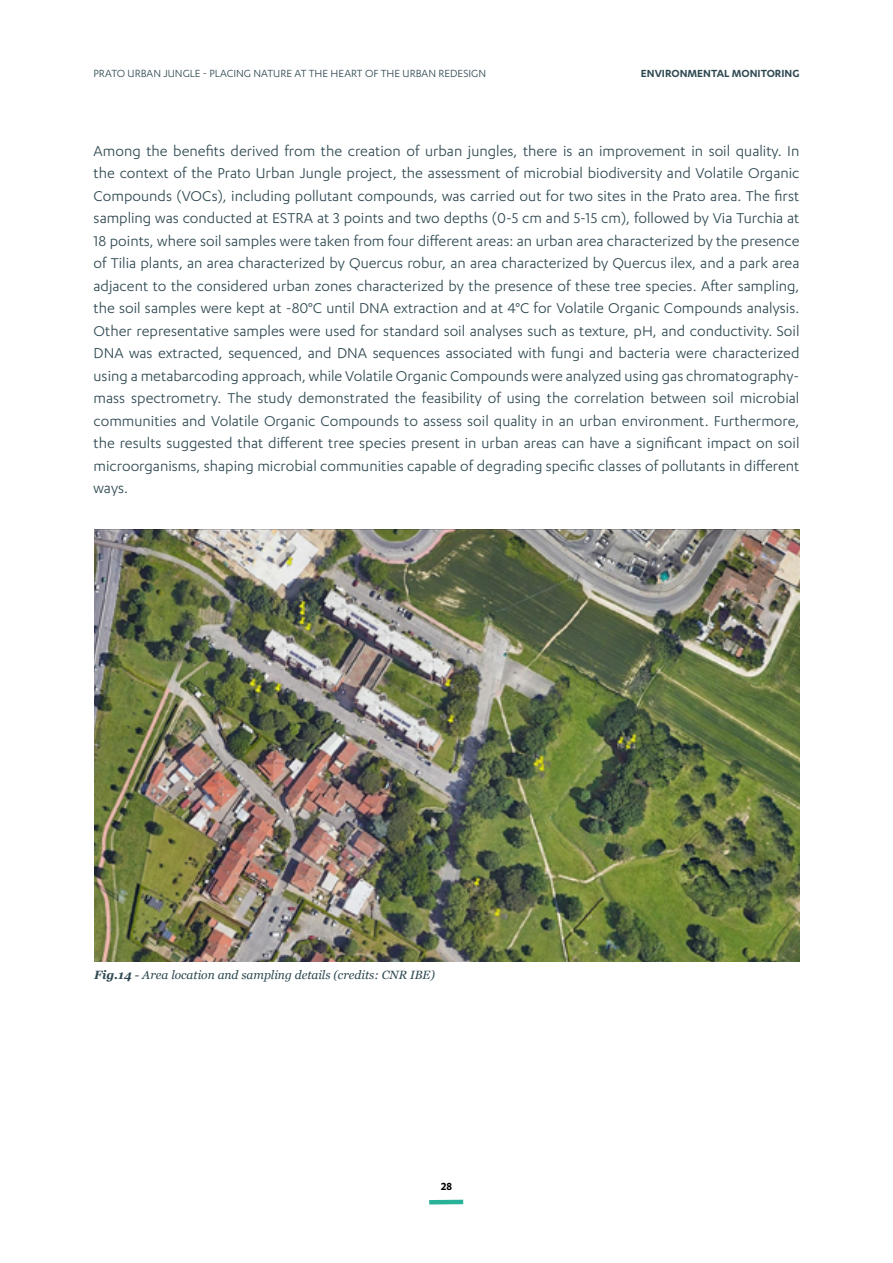
<style>
.page{position:relative;width:893px;height:1263px;background:#fff}
.page>*{position:absolute;margin:0;border:0;box-sizing:border-box;transform-origin:0 0}
.t1{font:16.5px/22.5px "Karbon";color:#2e4851;text-align:justify}
.t2{font:12px "Karbon";color:#2e4851}
.t3{font:italic 12px "Georgia";color:#2e4851}
.t4{font:600 12px "Karbon";color:#2e4851}
.t5{font:600 12px "Karbon";color:#000}
.s1{font-weight:700}
</style>
<div class="page">
<hr style="left:429px;top:1200px;width:34px;height:4px;background:#2ab19a">
<img style="left:95px;top:529px;width:704px;height:432px">
<p class="t2" style="left:94px;top:67px;width:394px">PRATO URBAN JUNGLE - PLACING NATURE AT THE HEART OF THE URBAN REDESIGN</p>
<p class="t4" style="left:641px;top:66px;width:160px">ENVIRONMENTAL MONITORING</p>
<p class="t1" style="left:94px;top:139px;width:707px">Among the benefits derived from the creation of urban jungles, there is an improvement in soil quality. In the context of the Prato Urban Jungle project, the assessment of microbial biodiversity and Volatile Organic Compounds (VOCs), including pollutant compounds, was carried out for two sites in the Prato area. The first sampling was conducted at ESTRA at 3 points and two depths (0-5 cm and 5-15 cm), followed by Via Turchia at 18 points, where soil samples were taken from four different areas: an urban area characterized by the presence of Tilia plants, an area characterized by Quercus robur, an area characterized by Quercus ilex, and a park area adjacent to the considered urban zones characterized by the presence of these tree species. After sampling, the soil samples were kept at -80°C until DNA extraction and at 4°C for Volatile Organic Compounds analysis.<br>Other representative samples were used for standard soil analyses such as texture, pH, and conductivity. Soil DNA was extracted, sequenced, and DNA sequences associated with fungi and bacteria were characterized using a metabarcoding approach, while Volatile Organic Compounds were analyzed using gas chromatography&shy;mass spectrometry. The study demonstrated the feasibility of using the correlation between soil microbial communities and Volatile Organic Compounds to assess soil quality in an urban environment. Furthermore, the results suggested that different tree species present in urban areas can have a significant impact on soil microorganisms, shaping microbial communities capable of degrading specific classes of pollutants in different ways.</p>
<p class="t3" style="left:94px;top:967px;width:342px"><span class="s1">Fig.14</span> - Area location and sampling details (credits: CNR IBE)</p>
<p class="t5" style="left:441px;top:1179px;width:12px">28</p>
</div>
